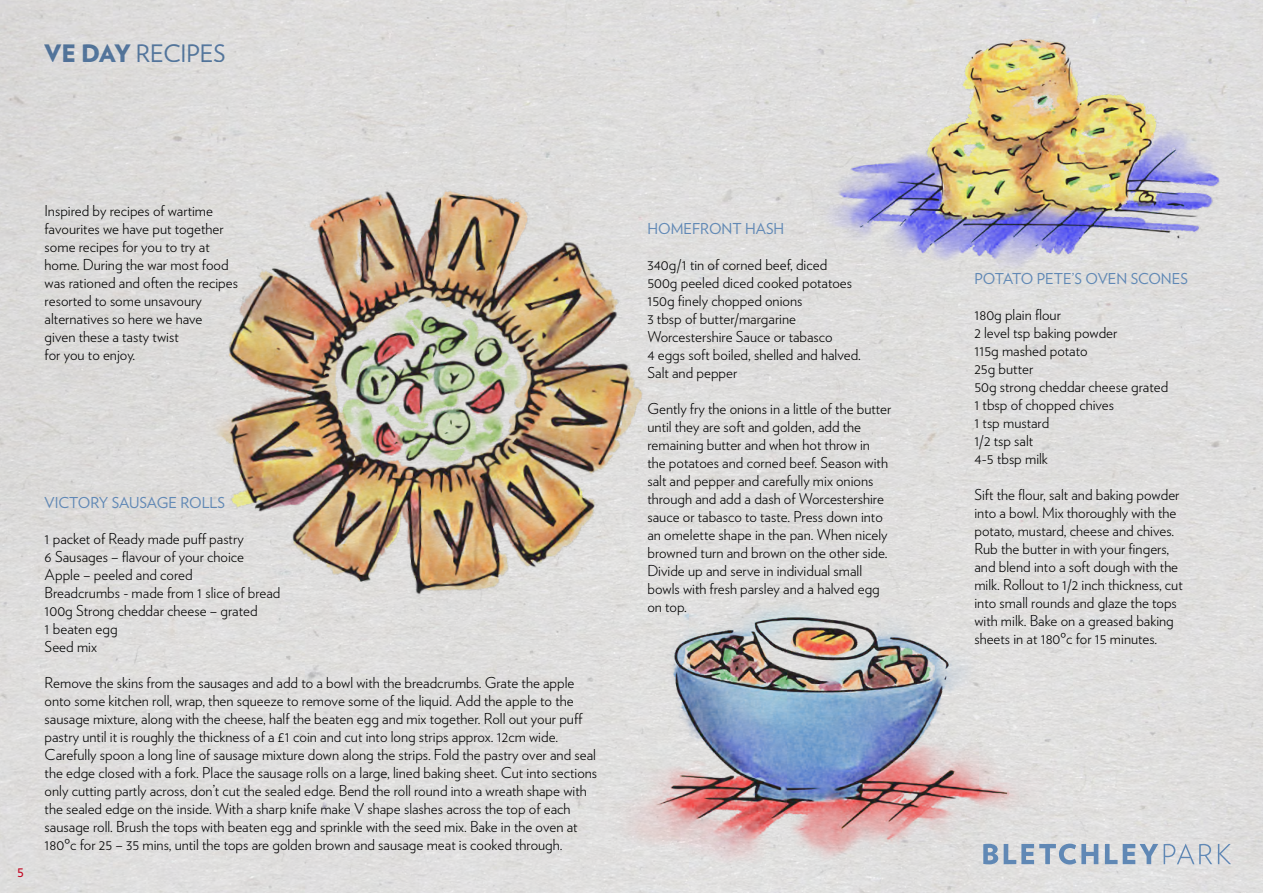
<style>
.page{position:relative;width:1263px;height:893px;background:#fff}
.page>*{position:absolute;margin:0;border:0;box-sizing:border-box;transform-origin:0 0}
.t1{font:24px "Verlag";color:#6088b5}
.t2{font:300 15px/18px "Verlag";color:#000}
.t3{font:15px "Verlag";color:#6088b5}
.t4{font:15px "Verlag";color:#c10a25}
.s1{font-weight:900}
</style>
<div class="page">
<svg style="left:1218px;top:844px;width:13px;height:20px"></svg>
<svg style="left:1053px;top:844px;width:45px;height:20px"></svg>
<svg style="left:1123px;top:844px;width:89px;height:20px"></svg>
<svg style="left:1105px;top:844px;width:12px;height:20px"></svg>
<img style="left:191px;top:164px;width:477px;height:460px">
<img style="left:597px;top:592px;width:456px;height:281px">
<img style="left:778px;top:22px;width:485px;height:266px">
<h1 class="t1" style="left:45px;top:35px;width:182px"><span class="s1">VE DAY</span> RECIPES</h1>
<p class="t2" style="left:45px;top:201px;width:195px">Inspired by recipes of wartime favourites we have put together some recipes for you to try at home. During the war most food was rationed and often the recipes resorted to some unsavoury alternatives so here we have<br>given these a tasty twist<br>for you to enjoy.</p>
<p class="t4" style="left:17px;top:860px;width:8px">5</p>
<p class="t3" style="left:45px;top:492px;width:182px">VICTORY SAUSAGE ROLLS</p>
<p class="t2" style="left:45px;top:529px;width:237px">1 packet of Ready made puff pastry<br>6 Sausages – flavour of your choice<br>Apple – peeled and cored<br>Breadcrumbs - made from 1 slice of bread<br>100g Strong cheddar cheese – grated<br>1 beaten egg<br>Seed mix</p>
<p class="t2" style="left:45px;top:673px;width:554px">Remove the skins from the sausages and add to a bowl with the breadcrumbs. Grate the apple onto some kitchen roll, wrap, then squeeze to remove some of the liquid. Add the apple to the sausage mixture, along with the cheese, half the beaten egg and mix together. Roll out your puff pastry until it is roughly the thickness of a £1 coin and cut into long strips approx. 12cm wide.<br>Carefully spoon a long line of sausage mixture down along the strips. Fold the pastry over and seal the edge closed with a fork. Place the sausage rolls on a large, lined baking sheet. Cut into sections only cutting partly across, don’t cut the sealed edge. Bend the roll round into a wreath shape with the sealed edge on the inside. With a sharp knife make V shape slashes across the top of each sausage roll. Brush the tops with beaten egg and sprinkle with the seed mix. Bake in the oven at 180ºc for 25 – 35 mins, until the tops are golden brown and sausage meat is cooked through.</p>
<p class="t3" style="left:647px;top:218px;width:138px">HOMEFRONT HASH</p>
<p class="t2" style="left:647px;top:255px;width:215px">340g/1 tin of corned beef, diced<br>500g peeled diced cooked potatoes<br>150g finely chopped onions<br>3 tbsp of butter/margarine<br>Worcestershire Sauce or tabasco<br>4 eggs soft boiled, shelled and halved.<br>Salt and pepper</p>
<p class="t2" style="left:647px;top:399px;width:246px">Gently fry the onions in a little of the butter until they are soft and golden, add the remaining butter and when hot throw in the potatoes and corned beef. Season with salt and pepper and carefully mix onions through and add a dash of Worcestershire sauce or tabasco to taste. Press down into an omelette shape in the pan. When nicely browned turn and brown on the other side.<br>Divide up and serve in individual small bowls with fresh parsley and a halved egg on top.</p>
<p class="t3" style="left:974px;top:268px;width:215px">POTATO PETE’S OVEN SCONES</p>
<p class="t2" style="left:974px;top:305px;width:195px">180g plain flour<br>2 level tsp baking powder<br>115g mashed potato<br>25g butter<br>50g strong cheddar cheese grated<br>1 tbsp of chopped chives<br>1 tsp mustard<br>1/2 tsp salt<br>4-5 tbsp milk</p>
<p class="t2" style="left:974px;top:485px;width:210px">Sift the flour, salt and baking powder into a bowl. Mix thoroughly with the potato, mustard, cheese and chives.<br>Rub the butter in with your fingers, and blend into a soft dough with the milk. Rollout to 1/2 inch thickness, cut into small rounds and glaze the tops with milk. Bake on a greased baking sheets in at 180ºc for 15 minutes.</p>
</div>
